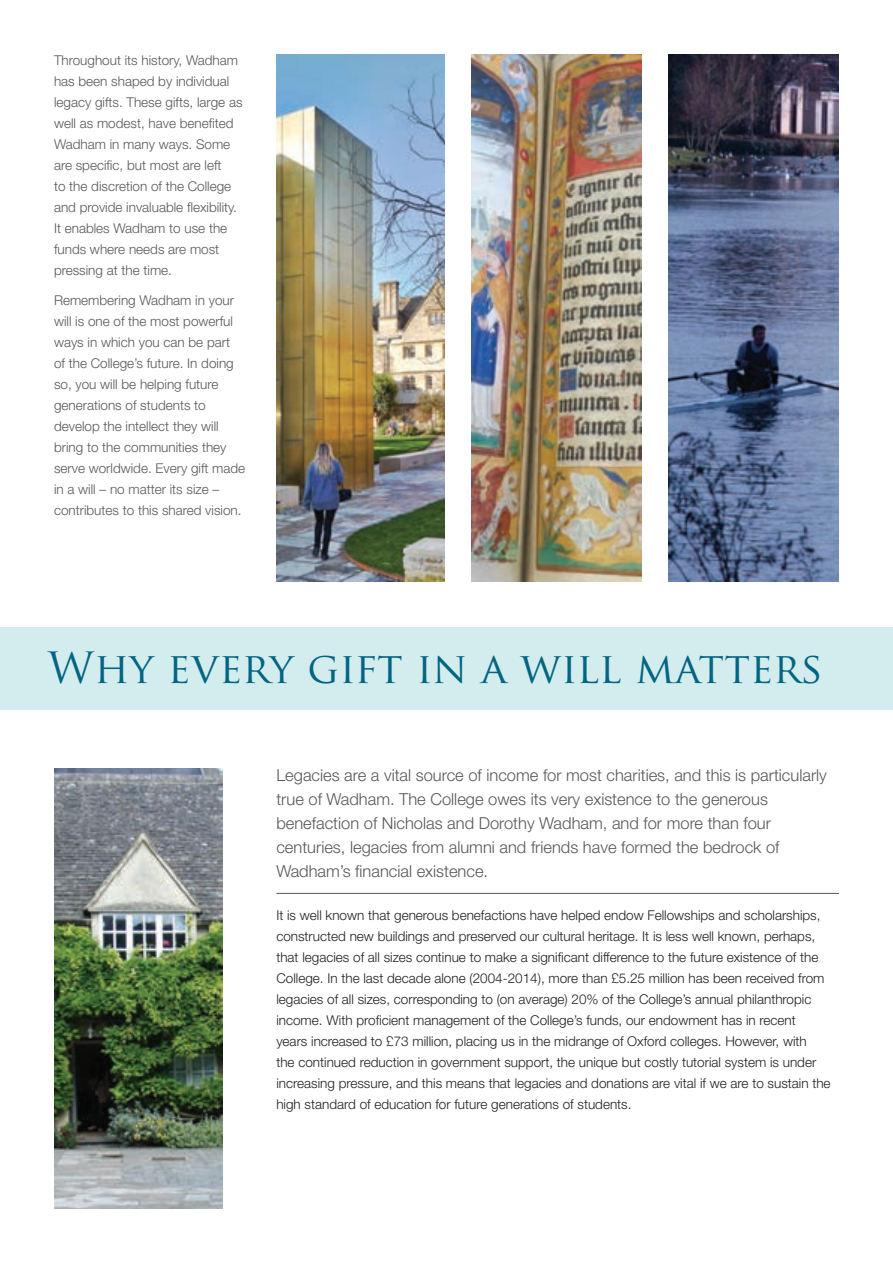
<style>
.page{position:relative;width:893px;height:1263px;background:#fff}
.page>*{position:absolute;margin:0;border:0;box-sizing:border-box;transform-origin:0 0}
.t1{font:42px "Trajan Pro";color:#016582}
.t2{font:300 16.5px/24px "Helvetica Neue LT";color:#57585a}
.t3{font:300 13.5px/21px "Helvetica Neue LT";color:#231f20}
.t4{font:300 13.5px/21px "Helvetica Neue LT";color:#57585a}
</style>
<div class="page">
<div style="left:0;top:627px;width:893px;height:83px;background:#d3edef"></div>
<img style="left:669px;top:54px;width:169px;height:528px">
<img style="left:471px;top:54px;width:170px;height:528px">
<img style="left:276px;top:54px;width:168px;height:528px">
<hr style="left:276px;top:893px;width:563px;height:1px;background:#57585a">
<img style="left:54px;top:768px;width:168px;height:441px">
<p class="t4" style="left:54px;top:49px;width:190px">Throughout its history, Wadham has been shaped by individual legacy gifts. These gifts, large as well as modest, have benefited<br>Wadham in many ways. Some are specific, but most are left<br>to the discretion of the College and provide invaluable flexibility.<br>It enables Wadham to use the funds where needs are most pressing at the time.</p>
<p class="t4" style="left:54px;top:289px;width:193px">Remembering Wadham in your will is one of the most powerful ways in which you can be part<br>of the College’s future. In doing so, you will be helping future generations of students to develop the intellect they will bring to the communities they serve worldwide. Every gift made in a will – no matter its size – contributes to this shared vision.</p>
<h1 class="t1" style="left:48px;top:641px;width:777px">Why every gift in a will matters</h1>
<p class="t2" style="left:276px;top:763px;width:552px">Legacies are a vital source of income for most charities, and this is particularly true of Wadham. The College owes its very existence to the generous benefaction of Nicholas and Dorothy Wadham, and for more than four centuries, legacies from alumni and friends have formed the bedrock of Wadham’s financial existence.</p>
<p class="t3" style="left:276px;top:904px;width:556px">It is well known that generous benefactions have helped endow Fellowships and scholarships, constructed new buildings and preserved our cultural heritage. It is less well known, perhaps, that legacies of all sizes continue to make a significant difference to the future existence of the College. In the last decade alone (2004-2014), more than £5.25 million has been received from legacies of all sizes, corresponding to (on average) 20% of the College’s annual philanthropic income. With proficient management of the College’s funds, our endowment has in recent<br>years increased to £73 million, placing us in the midrange of Oxford colleges. However, with<br>the continued reduction in government support, the unique but costly tutorial system is under increasing pressure, and this means that legacies and donations are vital if we are to sustain the high standard of education for future generations of students.</p>
</div>
